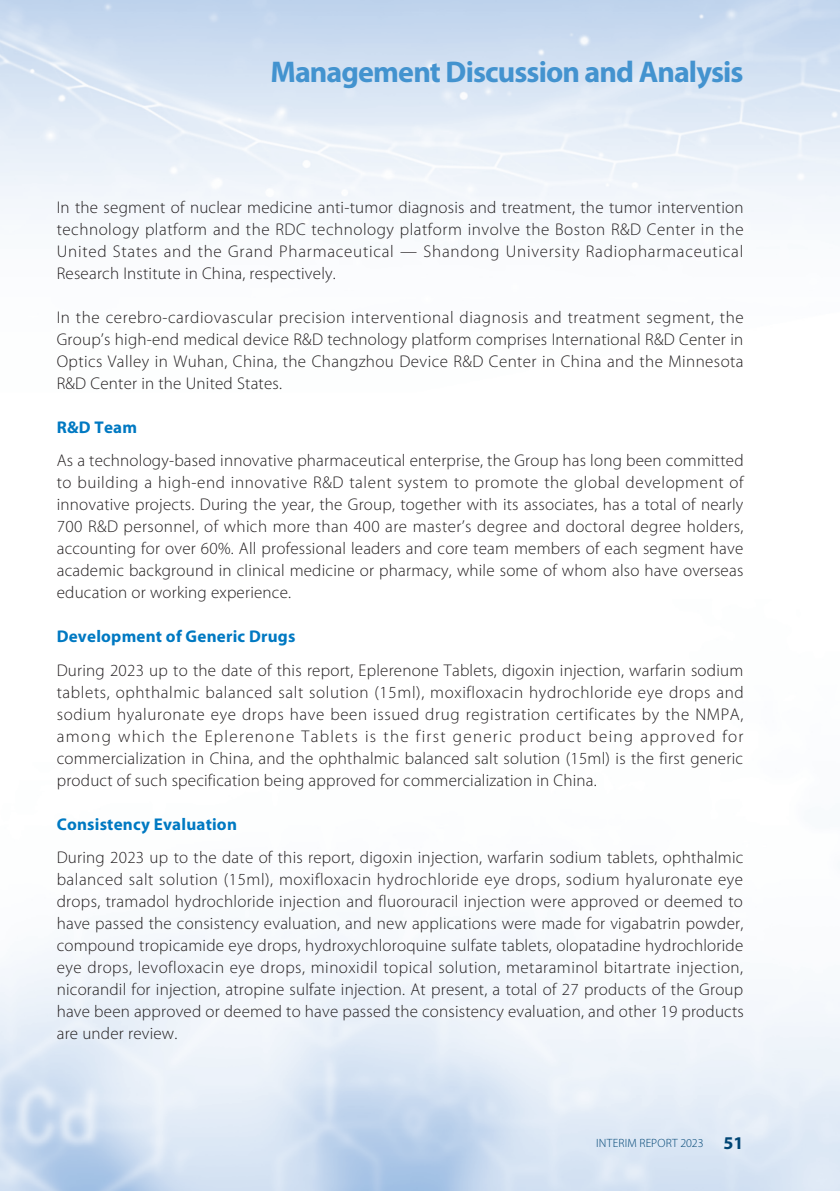
<style>
.page{position:relative;width:840px;height:1191px;background:#fff}
.page>*{position:absolute;margin:0;border:0;box-sizing:border-box;transform-origin:0 0}
.t1{font:700 30px "Myriad Pro";letter-spacing:-.03em;color:#4393cf}
._00_txt{font:300 17px/22px "Myriad Pro";letter-spacing:.015em;color:#231f20;text-align:justify}
._02_H2{font:700 17px "Myriad Pro";letter-spacing:.01em;color:#0079c2}
.t2{font:300 12px "Myriad Pro";letter-spacing:.015em;color:#004574}
.s1{font-weight:700;font-size:18px}
</style>
<div class="page">
<h1 class="t1" style="left:270px;top:52px;width:474px">Management Discussion and Analysis</h1>
<p class="_00_txt" style="left:57px;top:196px;width:688px">In the segment of nuclear medicine anti-tumor diagnosis and treatment, the tumor intervention technology platform and the RDC technology platform involve the Boston R&amp;D Center in the United States and the Grand Pharmaceutical — Shandong University Radiopharmaceutical Research Institute in China, respectively.</p>
<p class="_00_txt" style="left:57px;top:306px;width:688px">In the cerebro-cardiovascular precision interventional diagnosis and treatment segment, the Group’s high-end medical device R&amp;D technology platform comprises International R&amp;D Center in Optics Valley in Wuhan, China, the Changzhou Device R&amp;D Center in China and the Minnesota R&amp;D Center in the United States.</p>
<p class="_02_H2" style="left:57px;top:416px;width:82px">R&amp;D Team</p>
<p class="_00_txt" style="left:57px;top:449px;width:688px">As a technology-based innovative pharmaceutical enterprise, the Group has long been committed to building a high-end innovative R&amp;D talent system to promote the global development of innovative projects. During the year, the Group, together with its associates, has a total of nearly 700 R&amp;D personnel, of which more than 400 are master’s degree and doctoral degree holders, accounting for over 60%. All professional leaders and core team members of each segment have academic background in clinical medicine or pharmacy, while some of whom also have overseas education or working experience.</p>
<p class="_02_H2" style="left:57px;top:625px;width:240px">Development of Generic Drugs</p>
<p class="_00_txt" style="left:57px;top:658px;width:688px">During 2023 up to the date of this report, Eplerenone Tablets, digoxin injection, warfarin sodium tablets, ophthalmic balanced salt solution (15ml), moxifloxacin hydrochloride eye drops and sodium hyaluronate eye drops have been issued drug registration certificates by the NMPA, among which the Eplerenone Tablets is the first generic product being approved for commercialization in China, and the ophthalmic balanced salt solution (15ml) is the first generic product of such specification being approved for commercialization in China.</p>
<p class="_02_H2" style="left:57px;top:812px;width:182px">Consistency Evaluation</p>
<p class="_00_txt" style="left:57px;top:846px;width:688px">During 2023 up to the date of this report, digoxin injection, warfarin sodium tablets, ophthalmic balanced salt solution (15ml), moxifloxacin hydrochloride eye drops, sodium hyaluronate eye drops, tramadol hydrochloride injection and fluorouracil injection were approved or deemed to have passed the consistency evaluation, and new applications were made for vigabatrin powder, compound tropicamide eye drops, hydroxychloroquine sulfate tablets, olopatadine hydrochloride eye drops, levofloxacin eye drops, minoxidil topical solution, metaraminol bitartrate injection, nicorandil for injection, atropine sulfate injection. At present, a total of 27 products of the Group have been approved or deemed to have passed the consistency evaluation, and other 19 products are under review.</p>
<p class="t2" style="left:596px;top:1135px;width:149px">INTERIM REPORT 2023 <span class="s1">51</span></p>
</div>
